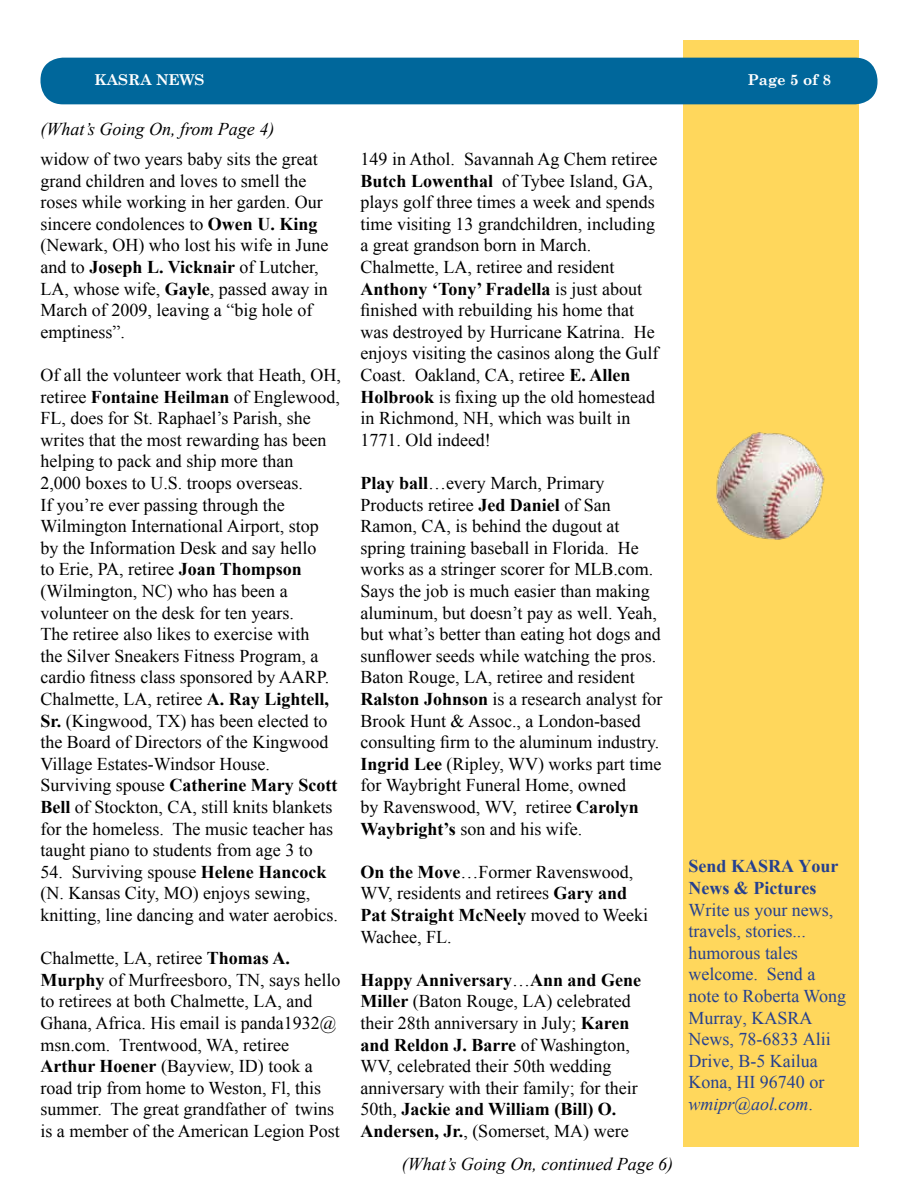
<style>
.page{position:relative;width:918px;height:1188px;background:#fff}
.page>*{position:absolute;margin:0;border:0;box-sizing:border-box;transform-origin:0 0}
.t1{font:18px/21.6px "Times New Roman";color:#000}
.t2{font:18px/21.6px "Times New Roman";color:#25408f}
.t3{font:italic 18px "Times New Roman";color:#000}
.t4{font:700 18px/21.6px "Times New Roman";color:#25408f}
.t5{font:700 15px "Century Schoolbook";color:#fff}
.s1{font-weight:700}
.s2{font-style:italic}
</style>
<div class="page">
<div style="left:684px;top:40px;width:175px;height:1108px;background:#ffd75c"></div>
<div style="left:40px;top:58px;width:838px;height:46px;background:#00679b;border-radius:22px"></div>
<img style="left:716px;top:432px;width:109px;height:108px">
<p class="t5" style="left:94px;top:68px;width:112px">KASRA NEWS</p>
<p class="t5" style="left:748px;top:68px;width:85px">Page 5 of 8</p>
<p class="t3" style="left:40px;top:117px;width:235px">(What’s Going On, from Page 4)</p>
<p class="t1" style="left:40px;top:148px;width:289px">widow of two years baby sits the great grand children and loves to smell the roses while working in her garden. Our sincere condolences to <span class="s1">Owen U. King </span>(Newark, OH) who lost his wife in June and to <span class="s1">Joseph L. Vicknair</span> of Lutcher, LA, whose wife, <span class="s1">Gayle</span>, passed away in March of 2009, leaving a “big hole of emptiness”.</p>
<p class="t1" style="left:40px;top:364px;width:302px">Of all the volunteer work that Heath, OH, retiree <span class="s1">Fontaine Heilman</span> of Englewood, FL, does for St. Raphael’s Parish, she writes that the most rewarding has been helping to pack and ship more than<br>2,000 boxes to U.S. troops overseas.<br>If you’re ever passing through the Wilmington International Airport, stop by the Information Desk and say hello<br>to Erie, PA, retiree <span class="s1">Joan Thompson </span>(Wilmington, NC) who has been a volunteer on the desk for ten years.<br>The retiree also likes to exercise with<br>the Silver Sneakers Fitness Program, a cardio fitness class sponsored by AARP.<br>Chalmette, LA, retiree <span class="s1">A. Ray Lightell, Sr.</span> (Kingwood, TX) has been elected to the Board of Directors of the Kingwood Village Estates-Windsor House.<br>Surviving spouse <span class="s1">Catherine Mary Scott Bell</span> of Stockton, CA, still knits blankets for the homeless. The music teacher has taught piano to students from age 3 to</p>
<p class="t1" style="left:40px;top:861px;width:299px">54. Surviving spouse <span class="s1">Helene Hancock </span>(N. Kansas City, MO) enjoys sewing, knitting, line dancing and water aerobics.</p>
<p class="t1" style="left:40px;top:947px;width:302px">Chalmette, LA, retiree <span class="s1">Thomas A.<br>Murphy</span> of Murfreesboro, TN, says hello to retirees at both Chalmette, LA, and Ghana, Africa. His email is panda1932@ msn.com. Trentwood, WA, retiree <span class="s1">Arthur Hoener</span> (Bayview, ID) took a road trip from home to Weston, Fl, this summer. The great grandfather of twins is a member of the American Legion Post</p>
<p class="t1" style="left:361px;top:148px;width:299px">149 in Athol. Savannah Ag Chem retiree <span class="s1">Butch Lowenthal</span> of Tybee Island, GA, plays golf three times a week and spends time visiting 13 grandchildren, including a great grandson born in March.<br>Chalmette, LA, retiree and resident <span class="s1">Anthony ‘Tony’ Fradella</span> is just about finished with rebuilding his home that was destroyed by Hurricane Katrina. He enjoys visiting the casinos along the Gulf Coast. Oakland, CA, retiree <span class="s1">E. Allen Holbrook</span> is fixing up the old homestead in Richmond, NH, which was built in 1771. Old indeed!</p>
<p class="t1" style="left:361px;top:472px;width:303px"><span class="s1">Play ball</span>…every March, Primary Products retiree <span class="s1">Jed Daniel</span> of San Ramon, CA, is behind the dugout at spring training baseball in Florida. He works as a stringer scorer for MLB.com.<br>Says the job is much easier than making aluminum, but doesn’t pay as well. Yeah, but what’s better than eating hot dogs and sunflower seeds while watching the pros.<br>Baton Rouge, LA, retiree and resident <span class="s1">Ralston Johnson</span> is a research analyst for Brook Hunt &amp; Assoc., a London-based consulting firm to the aluminum industry.<br><span class="s1">Ingrid Lee</span> (Ripley, WV) works part time for Waybright Funeral Home, owned<br>by Ravenswood, WV, retiree <span class="s1">Carolyn Waybright’s</span> son and his wife.</p>
<p class="t1" style="left:361px;top:861px;width:289px"><span class="s1">On the Move</span>…Former Ravenswood,<br>WV, residents and retirees <span class="s1">Gary and<br>Pat Straight McNeely</span> moved to Weeki<br>Wachee, FL.</p>
<p class="t1" style="left:361px;top:969px;width:282px"><span class="s1">Happy Anniversary</span>…<span class="s1">Ann and Gene Miller</span> (Baton Rouge, LA) celebrated their 28th anniversary in July; <span class="s1">Karen and Reldon J. Barre</span> of Washington, WV, celebrated their 50th wedding anniversary with their family; for their 50th, <span class="s1">Jackie and William (Bill) O.<br>Andersen, Jr.</span>, (Somerset, MA) were</p>
<p class="t3" style="left:402px;top:1151px;width:273px">(What’s Going On, continued Page 6)</p>
<p class="t4" style="left:688px;top:855px;width:152px">Send KASRA Your<br>News &amp; Pictures</p>
<p class="t2" style="left:688px;top:898px;width:159px">Write us your news, travels, stories... humorous tales welcome. Send a note to Roberta Wong<br>Murray, KASRA<br>News, 78-6833 Alii<br>Drive, B-5 Kailua<br>Kona, HI 96740 or <span class="s2">wmipr@aol.com</span>.</p>
</div>
